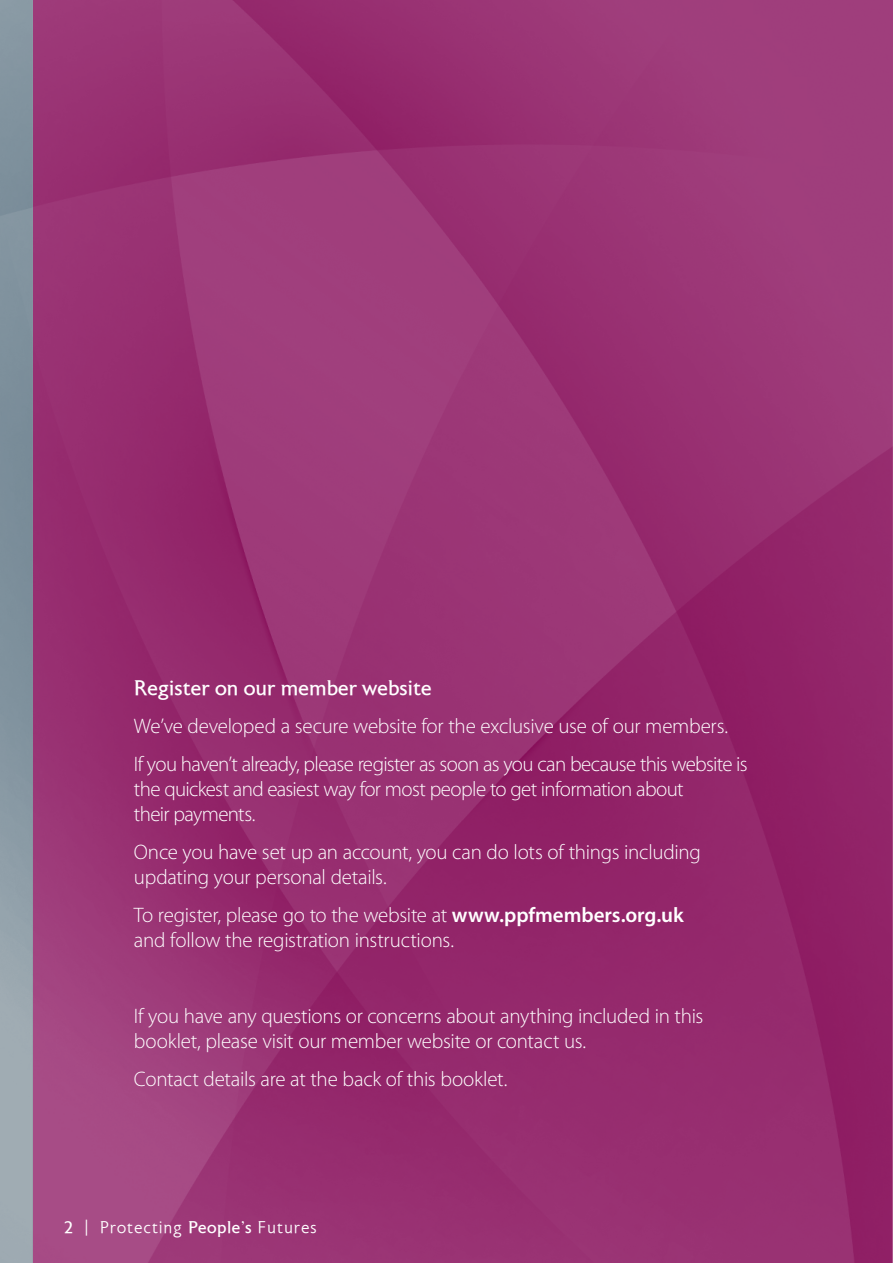
<style>
.page{position:relative;width:893px;height:1263px;background:#fff}
.page>*{position:absolute;margin:0;border:0;box-sizing:border-box;transform-origin:0 0}
.t1{font:300 21px/25.2px "Myriad Pro";letter-spacing:-.015em;color:#fff}
.t2{font:300 21px/25.2px "Myriad Pro";letter-spacing:-.035em;color:#fff}
.t3{font:21px "Astoria Roman";color:#fff}
.t4{font:300 16.95px "Astoria";letter-spacing:.03em;color:#fff}
.s1{font-weight:600}
.s2{font-family:"Astoria Roman";font-weight:400}
.s3{font-family:"Museo 300";font-weight:400}
</style>
<div class="page">
<img style="left:33px;top:0;width:860px;height:1263px">
<svg style="left:0;top:0;width:33px;height:1263px;background:#8898a3"></svg>
<p class="t3" style="left:134px;top:676px;width:299px">Register on our member website</p>
<p class="t1" style="left:134px;top:713px;width:596px">We’ve developed a secure website for the exclusive use of our members.</p>
<p class="t2" style="left:134px;top:751px;width:615px">If you haven’t already, please register as soon as you can because this website is the quickest and easiest way for most people to get information about<br>their payments.</p>
<p class="t1" style="left:134px;top:839px;width:568px">Once you have set up an account, you can do lots of things including updating your personal details.</p>
<p class="t1" style="left:134px;top:902px;width:551px">To register, please go to the website at <span class="s1">www.ppfmembers.org.uk </span>and follow the registration instructions.</p>
<p class="t1" style="left:134px;top:1003px;width:571px">If you have any questions or concerns about anything included in this booklet, please visit our member website or contact us.</p>
<p class="t1" style="left:134px;top:1066px;width:375px">Contact details are at the back of this booklet.</p>
<p class="t4" style="left:64px;top:1218px;width:254px"><span class="s2">2</span> <span class="s3">|</span> Protecting <span class="s2">People’s</span> Futures</p>
</div>
